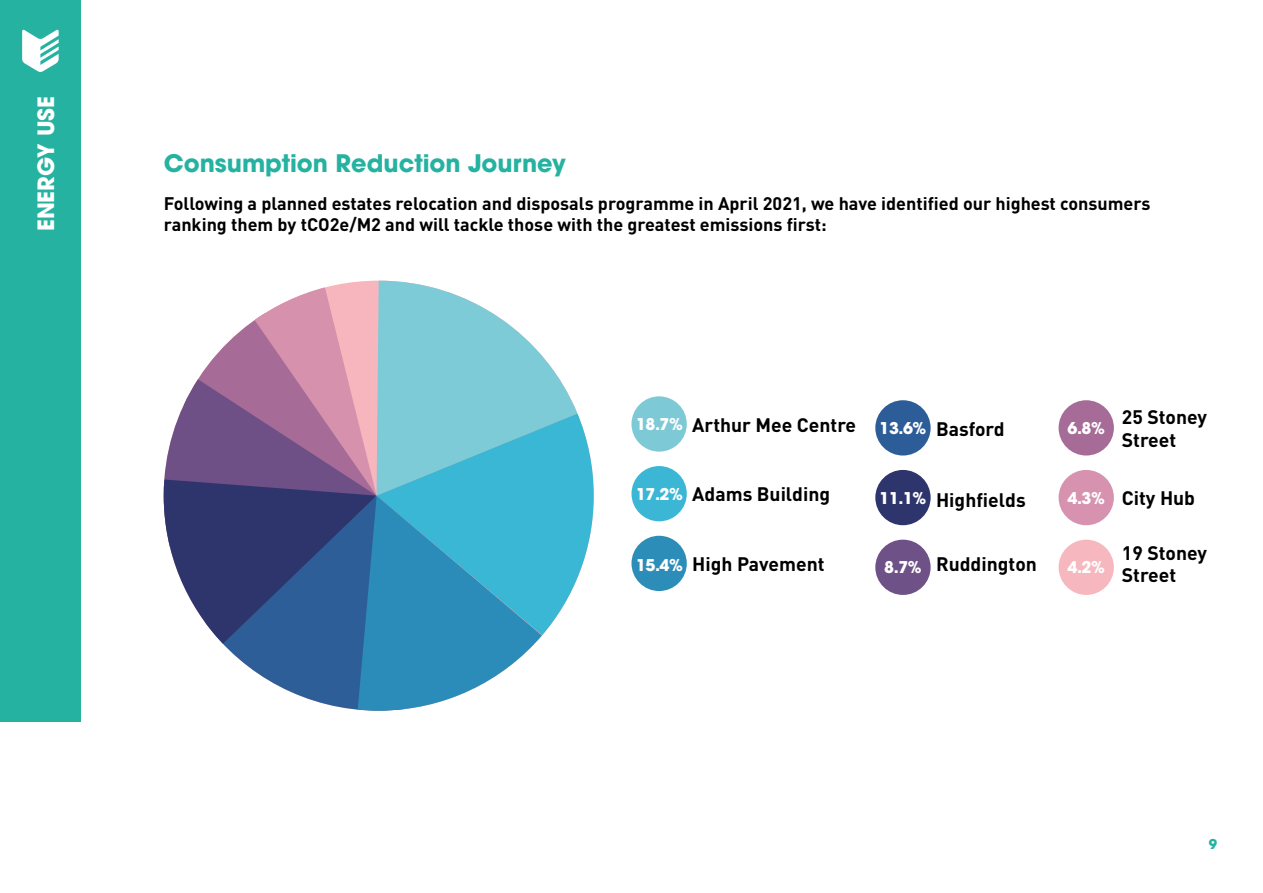
<style>
.page{position:relative;width:1263px;height:893px;background:#fff}
.page>*{position:absolute;margin:0;border:0;box-sizing:border-box;transform-origin:0 0}
.t1{font:700 24px "ITC Avant Garde Std";color:#25b2a1}
.t2{font:700 22.35px "ITC Avant Garde Std";color:#fff}
.t3{font:700 19.35px/22.5px "DIN";color:#000}
.t4{font:700 18px/21px "DIN";color:#000}
.t5{font:700 16.05px "ITC Avant Garde Std";letter-spacing:-.03em;color:#fff}
.t6{font:700 13.5px "ITC Avant Garde Std";color:#25b2a1}
</style>
<div class="page">
<div style="left:0;top:0;width:81px;height:721px;background:#25b2a1"></div>
<svg style="left:577px;top:414px;width:17px;height:165px;fill:#3ab7d5"></svg>
<svg style="left:164px;top:281px;width:413px;height:430px"></svg>
<div style="left:631px;top:396px;width:56px;height:56px;background:#7dcad6;border-radius:50%"></div>
<div style="left:875px;top:400px;width:55px;height:55px;background:#2c5d98;border-radius:50%"></div>
<div style="left:1058px;top:400px;width:56px;height:55px;background:#a66b97;border-radius:50%"></div>
<div style="left:631px;top:466px;width:56px;height:55px;background:#3bb7d5;border-radius:50%"></div>
<div style="left:875px;top:470px;width:55px;height:55px;background:#2e356c;border-radius:50%"></div>
<div style="left:1058px;top:470px;width:56px;height:55px;background:#d692ae;border-radius:50%"></div>
<div style="left:631px;top:536px;width:56px;height:55px;background:#2d8db9;border-radius:50%"></div>
<div style="left:875px;top:540px;width:55px;height:55px;background:#6e5187;border-radius:50%"></div>
<div style="left:1058px;top:540px;width:56px;height:55px;background:#f6b7be;border-radius:50%"></div>
<svg style="left:22px;top:30px;width:37px;height:42px"></svg>
<p class="t2" style="left:31px;top:231px;width:137px;rotate:-90deg">ENERGY USE</p>
<h1 class="t1" style="left:164px;top:147px;width:404px">Consumption Reduction Journey</h1>
<p class="t4" style="left:164px;top:192px;width:988px">Following a planned estates relocation and disposals programme in April 2021, we have identified our highest consumers ranking them by tCO2e/M2 and will tackle those with the greatest emissions first:</p>
<p class="t3" style="left:692px;top:413px;width:165px">Arthur Mee Centre</p>
<p class="t3" style="left:936px;top:417px;width:70px">Basford</p>
<p class="t3" style="left:1122px;top:405px;width:87px">25 Stoney<br>Street</p>
<p class="t5" style="left:636px;top:413px;width:48px">18.7%</p>
<p class="t5" style="left:879px;top:417px;width:48px">13.6%</p>
<p class="t5" style="left:1067px;top:417px;width:39px">6.8%</p>
<p class="t5" style="left:636px;top:483px;width:48px">17.2%</p>
<p class="t5" style="left:879px;top:487px;width:48px">11.1%</p>
<p class="t5" style="left:1067px;top:487px;width:39px">4.3%</p>
<p class="t3" style="left:692px;top:482px;width:139px">Adams Building</p>
<p class="t3" style="left:936px;top:488px;width:91px">Highfields</p>
<p class="t3" style="left:1122px;top:486px;width:75px">City Hub</p>
<p class="t3" style="left:692px;top:552px;width:134px">High Pavement</p>
<p class="t3" style="left:936px;top:552px;width:102px">Ruddington</p>
<p class="t3" style="left:1122px;top:541px;width:87px">19 Stoney<br>Street</p>
<p class="t5" style="left:636px;top:554px;width:48px">15.4%</p>
<p class="t5" style="left:884px;top:557px;width:39px">8.7%</p>
<p class="t5" style="left:1067px;top:557px;width:39px">4.2%</p>
<p class="t6" style="left:1209px;top:835px;width:10px">9</p>
</div>
